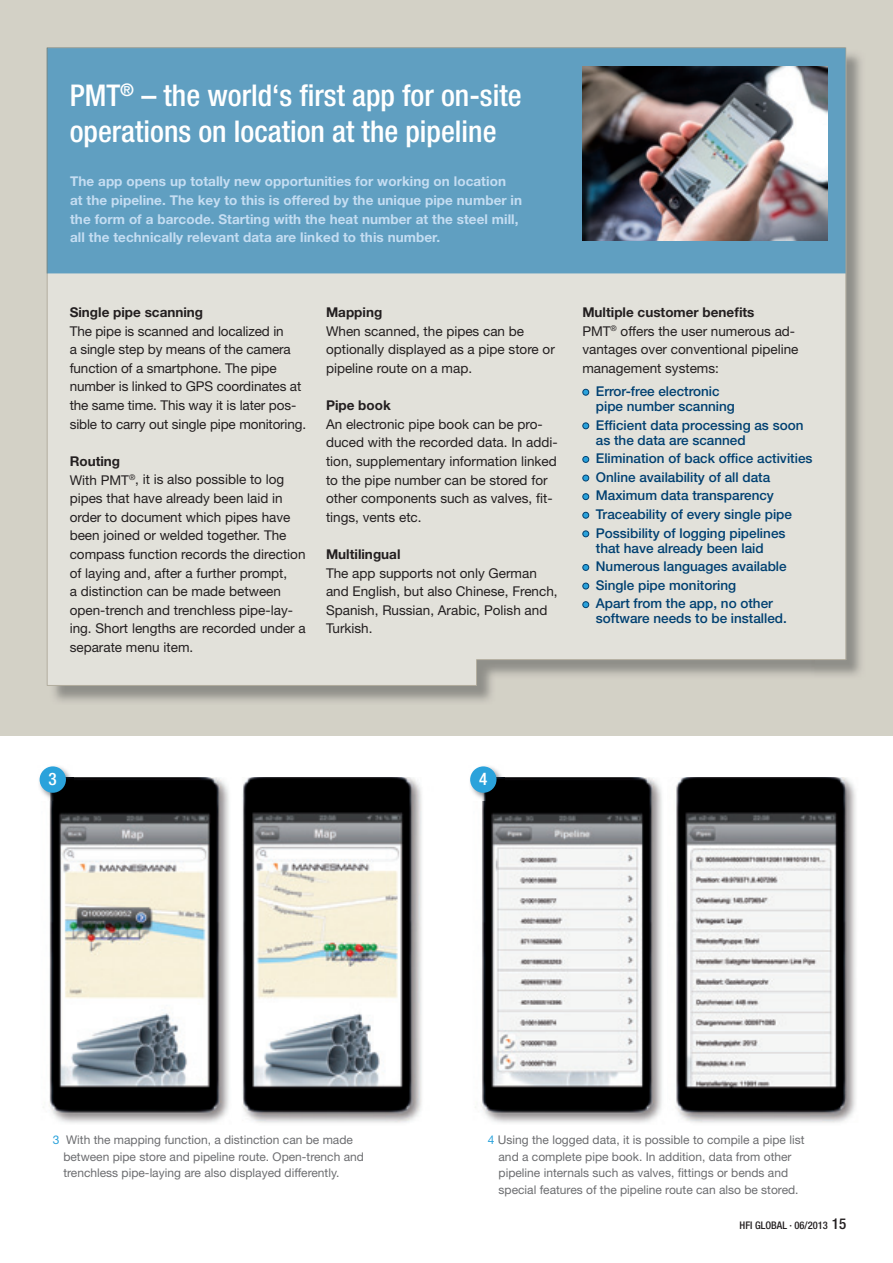
<style>
.page{position:relative;width:893px;height:1263px;background:#fff}
.page>*{position:absolute;margin:0;border:0;box-sizing:border-box;transform-origin:0 0}
.t1{font:500 condensed 30px/36px "Helvetica Neue";color:#fff}
.t2{font:500 condensed 17.25px "Helvetica Neue";color:#fff}
.t3{font:13.5px/18.6px "Helvetica Neue";color:#231f20}
.t4{font:500 13.5px/18.6px "Helvetica Neue";color:#004071}
.t5{font:700 13.5px/18.6px "Helvetica Neue";letter-spacing:.005em;color:#c4ddf2}
.t6{font:700 13.5px "Helvetica Neue";color:#231f20}
.t7{font:12px/16.5px "Helvetica Neue";color:#6c6d70}
.t8{font:500 condensed 10.5px "Helvetica Neue";color:#231f20}
.s1{font-weight:700}
.s2{color:#2aa2db}
.s3{font-size:15px}
</style>
<div class="page">
<div style="left:0;top:0;width:893px;height:736px;background:#d3d1c6"></div>
<img style="left:43px;top:777px;width:186px;height:346px">
<img style="left:242px;top:777px;width:180px;height:346px">
<img style="left:475px;top:777px;width:187px;height:346px">
<img style="left:676px;top:777px;width:180px;height:346px">
<img style="left:470px;top:766px;width:34px;height:34px">
<div style="left:470px;top:766px;width:26px;height:27px;background:#2aa2db;border-radius:50%"></div>
<img style="left:39px;top:766px;width:35px;height:34px">
<div style="left:40px;top:766px;width:26px;height:27px;background:#2aa2db;border-radius:50%"></div>
<img style="left:846px;top:49px;width:15px;height:627px">
<div style="left:47px;top:47px;width:799px;height:639px;background:#e2e1da"></div>
<svg style="left:583px;top:389px;width:6px;height:6px"></svg>
<div style="left:582px;top:389px;width:7px;height:7px;border:1px solid #004071;border-radius:50%"></div>
<svg style="left:583px;top:423px;width:6px;height:6px"></svg>
<div style="left:582px;top:422px;width:7px;height:7px;border:1px solid #004071;border-radius:50%"></div>
<svg style="left:583px;top:456px;width:6px;height:6px"></svg>
<div style="left:582px;top:456px;width:7px;height:7px;border:1px solid #004071;border-radius:50%"></div>
<svg style="left:583px;top:475px;width:6px;height:6px"></svg>
<div style="left:582px;top:475px;width:7px;height:6px;border:1px solid #004071;border-radius:50%"></div>
<svg style="left:583px;top:494px;width:6px;height:6px"></svg>
<div style="left:582px;top:493px;width:7px;height:7px;border:1px solid #004071;border-radius:50%"></div>
<svg style="left:583px;top:512px;width:6px;height:6px"></svg>
<div style="left:582px;top:512px;width:7px;height:7px;border:1px solid #004071;border-radius:50%"></div>
<svg style="left:583px;top:531px;width:6px;height:6px"></svg>
<div style="left:582px;top:530px;width:7px;height:7px;border:1px solid #004071;border-radius:50%"></div>
<svg style="left:583px;top:564px;width:6px;height:6px"></svg>
<div style="left:582px;top:564px;width:7px;height:7px;border:1px solid #004071;border-radius:50%"></div>
<svg style="left:583px;top:583px;width:6px;height:6px"></svg>
<div style="left:582px;top:583px;width:7px;height:6px;border:1px solid #004071;border-radius:50%"></div>
<svg style="left:583px;top:602px;width:6px;height:6px"></svg>
<div style="left:582px;top:601px;width:7px;height:7px;border:1px solid #004071;border-radius:50%"></div>
<div style="left:47px;top:48px;width:798px;height:225px;background:#609fc1"></div>
<img style="left:583px;top:67px;width:244px;height:173px">
<h1 class="t1" style="left:70px;top:77px;width:453px">PMT<sup>®</sup> – the world‘s first app for on-site operations on location at the pipeline</h1>
<p class="t5" style="left:70px;top:172px;width:453px">The app opens up totally new opportunities for working on location<br>at the pipeline. The key to this is offered by the unique pipe number in the form of a barcode. Starting with the heat number at the steel mill, all the technically relevant data are linked to this number.</p>
<p class="t6" style="left:70px;top:304px;width:135px">Single pipe scanning</p>
<p class="t3" style="left:70px;top:321px;width:238px">The pipe is scanned and localized in<br>a single step by means of the camera function of a smartphone. The pipe number is linked to GPS coordinates at the same time. This way it is later pos&shy;sible to carry out single pipe monitoring.</p>
<p class="t3" style="left:70px;top:452px;width:238px"><span class="s1">Routing<br></span>With PMT<sup>®</sup>, it is also possible to log pipes that have already been laid in order to document which pipes have been joined or welded together. The compass function records the direction of laying and, after a further prompt,<br>a distinction can be made between open-trench and trenchless pipe-lay&shy;ing. Short lengths are recorded under a separate menu item.</p>
<p class="t6" style="left:326px;top:304px;width:58px">Mapping</p>
<p class="t3" style="left:326px;top:321px;width:230px">When scanned, the pipes can be optionally displayed as a pipe store or pipeline route on a map.</p>
<p class="t6" style="left:326px;top:397px;width:66px">Pipe book</p>
<p class="t3" style="left:326px;top:414px;width:233px">An electronic pipe book can be pro&shy;duced with the recorded data. In addi&shy;tion, supplementary information linked to the pipe number can be stored for other components such as valves, fit&shy;tings, vents etc.</p>
<p class="t6" style="left:326px;top:546px;width:76px">Multilingual</p>
<p class="t3" style="left:326px;top:563px;width:233px">The app supports not only German and English, but also Chinese, French,<br>Spanish, Russian, Arabic, Polish and<br>Turkish.</p>
<p class="t3" style="left:582px;top:303px;width:218px"><span class="s1">Multiple customer benefits<br></span>PMT<sup>®</sup> offers the user numerous ad&shy;vantages over conventional pipeline management systems:</p>
<p class="t4" style="left:596px;top:383px;width:141px;line-height:15px">Error-free electronic pipe number scanning</p>
<p class="t4" style="left:596px;top:417px;width:209px;line-height:15px">Efficient data processing as soon as the data are scanned</p>
<p class="t4" style="left:596px;top:449px;width:218px">Elimination of back office activities Online availability of all data Maximum data transparency Traceability of every single pipe Possibility of logging pipelines</p>
<p class="t4" style="left:596px;top:538px;width:192px">that have already been laid<br>Numerous languages available<br>Single pipe monitoring<br>Apart from the app, no other</p>
<p class="t4" style="left:596px;top:609px;width:193px">software needs to be installed.</p>
<p class="t2" style="left:49px;top:769px;width:10px">3</p>
<p class="t2" style="left:479px;top:769px;width:10px">4</p>
<p class="t7" style="left:63px;top:1131px;width:302px;text-indent:-11px"><span class="s2">3</span> With the mapping function, a distinction can be made between pipe store and pipeline route. Open-trench and trenchless pipe-laying are also displayed differently.</p>
<p class="t7" style="left:488px;top:1131px;width:318px;text-align:center"><span class="s2">4</span> Using the logged data, it is possible to compile a pipe list and a complete pipe book. In addition, data from other pipeline internals such as valves, fittings or bends and special features of the pipeline route can also be stored.</p>
<p class="t8" style="left:739px;top:1219px;width:108px">HFI GLOBAL · 06/2013 <span class="s3">15</span></p>
</div>
